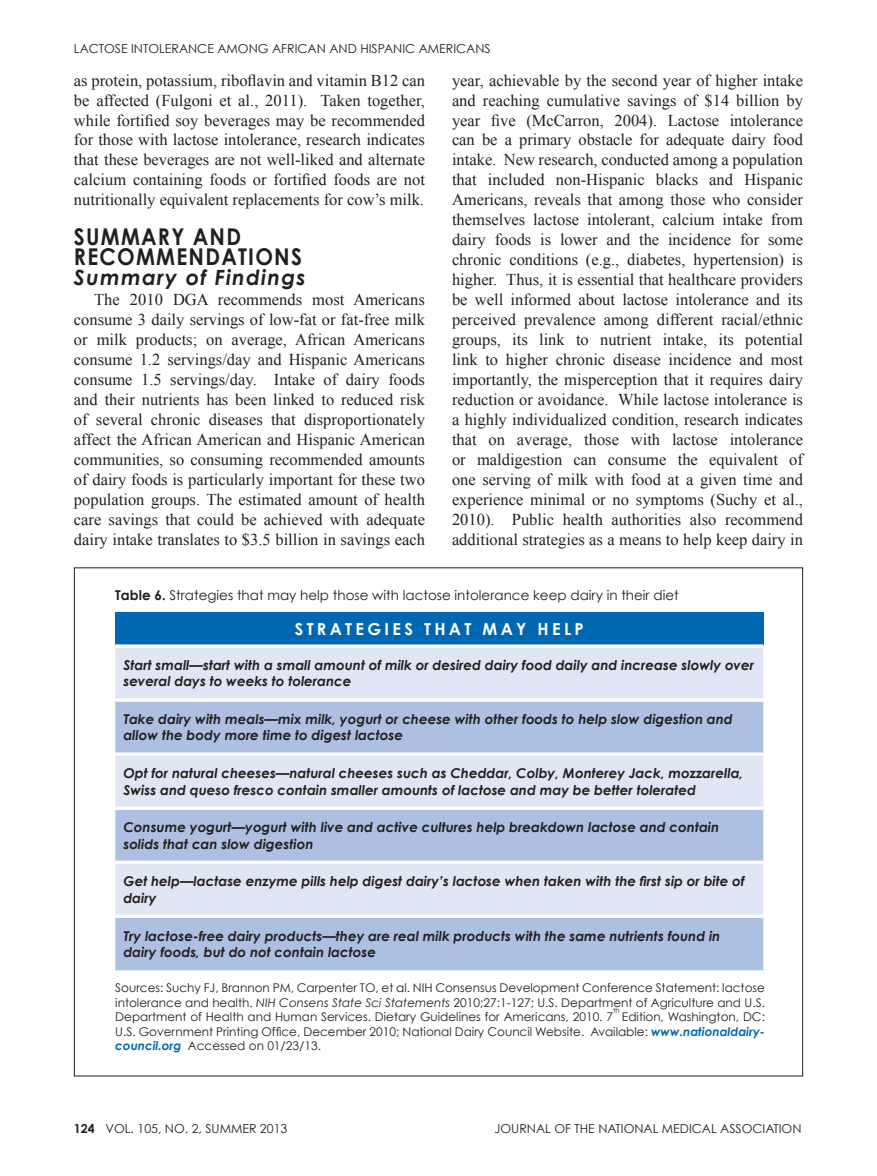
<style>
.page{position:relative;width:877px;height:1176px;background:#fff}
.page>*{position:absolute;margin:0;border:0;box-sizing:border-box;transform-origin:0 0}
.t1{font:700 23.1px/20px "Century Gothic";letter-spacing:.06em;color:#221f1f;scale:.91 1}
.t2{font:italic 700 21px "Century Gothic";letter-spacing:.06em;color:#221f1f}
.t3{font:16.5px/20px "Times New Roman";color:#221f1f;text-align:justify}
.t4{font:700 16.5px "Century Gothic";letter-spacing:.2em;color:#fff}
.t5{font:italic 700 13.5px/16.5px "Century Gothic";color:#221f1f}
.t6{font:13.5px "Century Gothic";color:#221f1f}
.t7{font:12.3px "Century Gothic";color:#221f1f}
.t8{font:12px/14.4px "Century Gothic";color:#221f1f;text-align:justify}
.t9{font:7.05px "Century Gothic";color:#221f1f}
.s1{font-weight:700}
.s2{font-style:italic}
.s3{font-weight:700;font-style:italic;color:#0067b2}
</style>
<div class="page">
<div style="left:115px;top:612px;width:648px;height:34px;background:#0067b2"></div>
<div style="left:115px;top:647px;width:648px;height:51px;background:#e0e6f4"></div>
<svg style="left:115px;top:701px;width:648px;height:269px;background:#c2cfe9"></svg>
<hr style="left:115px;top:644px;width:648px;height:3px;background:#fff">
<hr style="left:115px;top:752px;width:648px;height:3px;background:#fff">
<hr style="left:115px;top:806px;width:648px;height:3px;background:#fff">
<hr style="left:115px;top:860px;width:648px;height:3px;background:#fff">
<hr style="left:115px;top:914px;width:648px;height:3px;background:#fff">
<p class="t7" style="left:74px;top:41px;width:418px">LACTOSE INTOLERANCE AMONG AFRICAN AND HISPANIC AMERICANS</p>
<p class="t3" style="left:74px;top:70px;width:353px">as protein, potassium, riboflavin and vitamin B12 can be affected (Fulgoni et al., 2011). Taken together, while fortified soy beverages may be recommended for those with lactose intolerance, research indicates that these beverages are not well-liked and alternate calcium containing foods or fortified foods are not nutritionally equivalent replacements for cow’s milk.</p>
<h1 class="t1" style="left:74px;top:229px;width:252px">SUMMARy AND<br>RECOMMENDATIONS</h1>
<p class="t2" style="left:74px;top:264px;width:233px">Summary of Findings</p>
<p class="t3" style="left:74px;top:291px;width:353px;text-indent:20px">The 2010 DGA recommends most Americans consume 3 daily servings of low-fat or fat-free milk or milk products; on average, African Americans consume 1.2 servings/day and Hispanic Americans consume 1.5 servings/day. Intake of dairy foods and their nutrients has been linked to reduced risk of several chronic diseases that disproportionately affect the African American and Hispanic American communities, so consuming recommended amounts of dairy foods is particularly important for these two population groups. The estimated amount of health care savings that could be achieved with adequate dairy intake translates to $3.5 billion in savings each</p>
<p class="t3" style="left:452px;top:71px;width:353px">year, achievable by the second year of higher intake and reaching cumulative savings of $14 billion by year five (McCarron, 2004). Lactose intolerance can be a primary obstacle for adequate dairy food intake. New research, conducted among a population that included non-Hispanic blacks and Hispanic Americans, reveals that among those who consider themselves lactose intolerant, calcium intake from dairy foods is lower and the incidence for some chronic conditions (e.g., diabetes, hypertension) is higher. Thus, it is essential that healthcare providers be well informed about lactose intolerance and its perceived prevalence among different racial/ethnic groups, its link to nutrient intake, its potential link to higher chronic disease incidence and most importantly, the misperception that it requires dairy reduction or avoidance. While lactose intolerance is a highly individualized condition, research indicates that on average, those with lactose intolerance or maldigestion can consume the equivalent of one serving of milk with food at a given time and experience minimal or no symptoms (Suchy et al., 2010). Public health authorities also recommend additional strategies as a means to help keep dairy in</p>
<p class="t6" style="left:115px;top:586px;width:565px"><span class="s1">Table 6.</span> Strategies that may help those with lactose intolerance keep dairy in their diet</p>
<p class="t4" style="left:295px;top:622px;width:291px">STRATEGIES THAT MAy HELP</p>
<p class="t5" style="left:123px;top:656px;width:632px">Start small—start with a small amount of milk or desired dairy food daily and increase slowly over several days to weeks to tolerance</p>
<p class="t5" style="left:123px;top:710px;width:611px">Take dairy with meals—mix milk, yogurt or cheese with other foods to help slow digestion and allow the body more time to digest lactose</p>
<p class="t5" style="left:123px;top:764px;width:621px">Opt for natural cheeses—natural cheeses such as Cheddar, Colby, Monterey Jack, mozzarella,<br>Swiss and queso fresco contain smaller amounts of lactose and may be better tolerated</p>
<p class="t5" style="left:123px;top:818px;width:597px">Consume yogurt—yogurt with live and active cultures help breakdown lactose and contain solids that can slow digestion</p>
<p class="t5" style="left:123px;top:872px;width:623px">Get help—lactase enzyme pills help digest dairy’s lactose when taken with the first sip or bite of dairy</p>
<p class="t5" style="left:123px;top:927px;width:598px">Try lactose-free dairy products—they are real milk products with the same nutrients found in dairy foods, but do not contain lactose</p>
<p class="t8" style="left:115px;top:980px;width:651px">Sources: Suchy FJ, Brannon PM, Carpenter TO, et al. NIH Consensus Development Conference Statement: lactose intolerance and health. <span class="s2">NIH Consens State Sci Statements</span> 2010;27:1-127; U.S. Department of Agriculture and U.S.<br>Department of Health and Human Services. Dietary Guidelines for Americans, 2010. 7</p>
<p class="t9" style="left:613px;top:1007px;width:8px">th</p>
<p class="t8" style="left:115px;top:1009px;width:651px;text-indent:507px">Edition, Washington, DC:<br>U.S. Government Printing Office, December 2010; National Dairy Council Website. Available: <span class="s3">www.nationaldairy&shy;council.org</span> Accessed on 01/23/13.</p>
<p class="t7" style="left:74px;top:1123px;width:215px"><span class="s1">124</span> Vol. 105, no. 2, suMMer 2013</p>
<p class="t7" style="left:495px;top:1123px;width:308px">Journal of the national Medical association</p>
</div>
